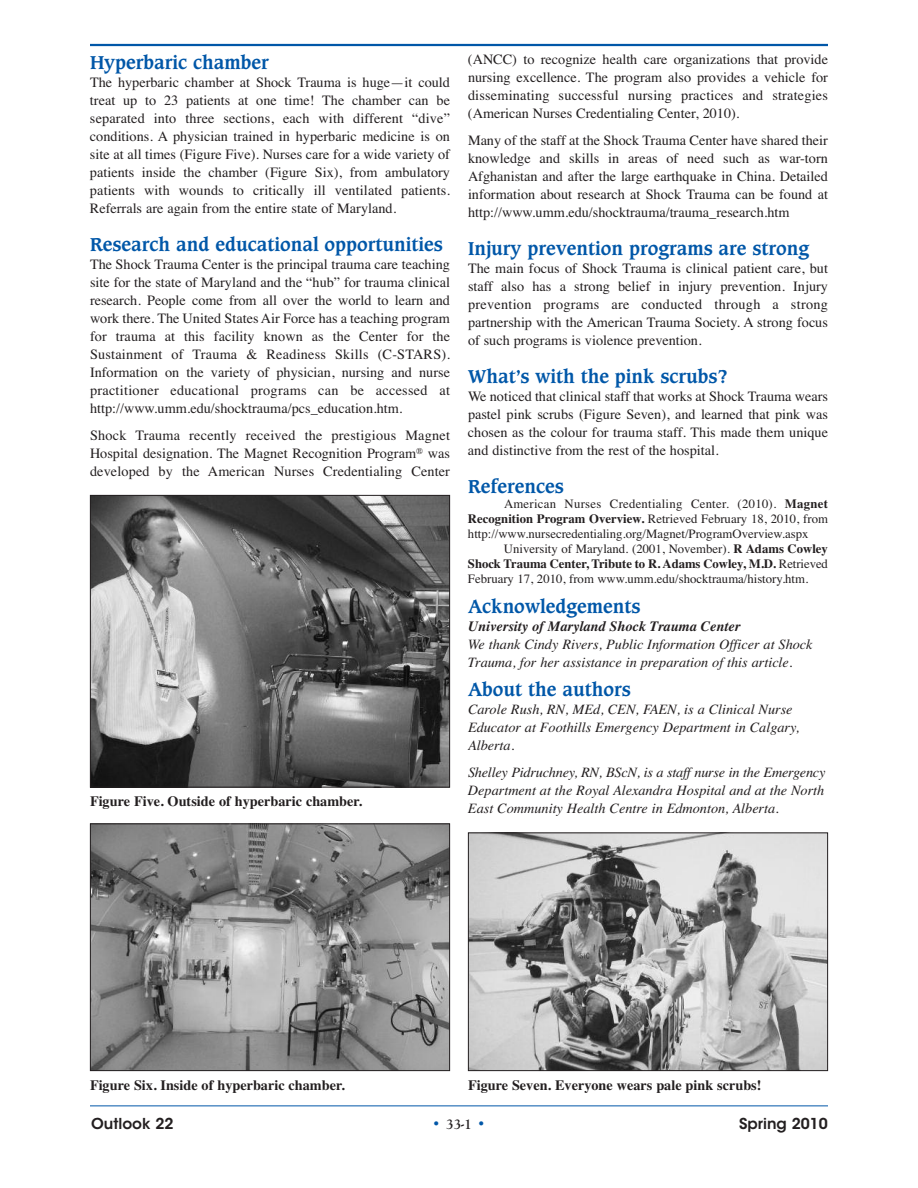
<style>
.page{position:relative;width:918px;height:1188px;background:#fff}
.page>*{position:absolute;margin:0;border:0;box-sizing:border-box;transform-origin:0 0}
.t1{font:700 18px "Caxton";color:#0157a8}
.t2{font:600 15px "ITC Avant Garde Std";color:#231f20}
.t3{font:700 15px "Goudy Old Style T";color:#231f20}
.t4{font:14.25px/18px "Times";color:#231f20;text-align:justify}
.t5{font:italic 14.25px/18px "Times";color:#231f20}
.t6{font:700 14.25px "Times";color:#231f20}
.t7{font:italic 700 14.25px "Times";color:#231f20}
.t8{font:12.75px/15px "Times";color:#231f20;text-align:justify}
.s1{font-weight:700}
.s2{font-family:"ITC Avant Garde Std";font-weight:600;color:#0157a8}
</style>
<div class="page">
<hr style="left:90px;top:44px;width:738px;height:2px;background:#0157a8">
<hr style="left:90px;top:1106px;width:738px;height:1px;background:#0157a8">
<img style="left:92px;top:497px;width:356px;height:289px">
<div style="left:90px;top:495px;width:360px;height:293px;border:1px solid #231f20"></div>
<img style="left:92px;top:826px;width:356px;height:243px">
<div style="left:90px;top:824px;width:360px;height:247px;border:1px solid #231f20"></div>
<img style="left:470px;top:834px;width:356px;height:235px">
<div style="left:468px;top:832px;width:360px;height:239px;border:1px solid #231f20"></div>
<p class="t1" style="left:90px;top:54px;width:180px">Hyperbaric chamber</p>
<p class="t4" style="left:90px;top:73px;width:362px">The hyperbaric chamber at Shock Trauma is huge—it could treat up to 23 patients at one time! The chamber can be separated into three sections, each with different “dive” conditions. A physician trained in hyperbaric medicine is on site at all times (Figure Five). Nurses care for a wide variety of patients inside the chamber (Figure Six), from ambulatory patients with wounds to critically ill ventilated patients.<br>Referrals are again from the entire state of Maryland.</p>
<p class="t1" style="left:90px;top:236px;width:354px">Research and educational opportunities</p>
<p class="t4" style="left:90px;top:255px;width:362px">The Shock Trauma Center is the principal trauma care teaching site for the state of Maryland and the “hub” for trauma clinical research. People come from all over the world to learn and work there. The United States Air Force has a teaching program for trauma at this facility known as the Center for the Sustainment of Trauma &amp; Readiness Skills (C-STARS).<br>Information on the variety of physician, nursing and nurse practitioner educational programs can be accessed at http://www.umm.edu/shocktrauma/pcs_education.htm.</p>
<p class="t4" style="left:90px;top:426px;width:362px">Shock Trauma recently received the prestigious Magnet Hospital designation. The Magnet Recognition Program<sup>®</sup> was developed by the American Nurses Credentialing Center</p>
<p class="t6" style="left:90px;top:793px;width:274px">Figure Five. Outside of hyperbaric chamber.</p>
<p class="t4" style="left:468px;top:50px;width:362px">(ANCC) to recognize health care organizations that provide nursing excellence. The program also provides a vehicle for disseminating successful nursing practices and strategies (American Nurses Credentialing Center, 2010).</p>
<p class="t4" style="left:468px;top:131px;width:362px">Many of the staff at the Shock Trauma Center have shared their knowledge and skills in areas of need such as war-torn Afghanistan and after the large earthquake in China. Detailed information about research at Shock Trauma can be found at http://www.umm.edu/shocktrauma/trauma_research.htm</p>
<p class="t1" style="left:468px;top:240px;width:343px">Injury prevention programs are strong</p>
<p class="t4" style="left:468px;top:259px;width:362px">The main focus of Shock Trauma is clinical patient care, but staff also has a strong belief in injury prevention. Injury prevention programs are conducted through a strong partnership with the American Trauma Society. A strong focus of such programs is violence prevention.</p>
<p class="t1" style="left:468px;top:369px;width:262px">What’s with the pink scrubs?</p>
<p class="t4" style="left:468px;top:387px;width:362px">We noticed that clinical staff that works at Shock Trauma wears pastel pink scrubs (Figure Seven), and learned that pink was chosen as the colour for trauma staff. This made them unique and distinctive from the rest of the hospital.</p>
<p class="t1" style="left:468px;top:479px;width:97px">References</p>
<p class="t8" style="left:468px;top:497px;width:362px;text-indent:36px">American Nurses Credentialing Center. (2010). <span class="s1">Magnet Recognition Program Overview.</span> Retrieved February 18, 2010, from http://www.nursecredentialing.org/Magnet/ProgramOverview.aspx</p>
<p class="t8" style="left:468px;top:542px;width:362px;text-indent:36px">University of Maryland. (2001, November). <span class="s1">R Adams Cowley Shock Trauma Center, Tribute to R. Adams Cowley, M.D.</span> Retrieved February 17, 2010, from www.umm.edu/shocktrauma/history.htm.</p>
<p class="t1" style="left:468px;top:598px;width:174px">Acknowledgements</p>
<p class="t7" style="left:468px;top:617px;width:274px">University of Maryland Shock Trauma Center</p>
<p class="t5" style="left:468px;top:635px;width:346px">We thank Cindy Rivers, Public Information Officer at Shock<br>Trauma, for her assistance in preparation of this article.</p>
<p class="t1" style="left:468px;top:681px;width:164px">About the authors</p>
<p class="t5" style="left:468px;top:700px;width:333px">Carole Rush, RN, MEd, CEN, FAEN, is a Clinical Nurse<br>Educator at Foothills Emergency Department in Calgary,<br>Alberta.</p>
<p class="t5" style="left:468px;top:763px;width:359px;text-align:justify">Shelley Pidruchney, RN, BScN, is a staff nurse in the Emergency Department at the Royal Alexandra Hospital and at the North East Community Health Centre in Edmonton, Alberta.</p>
<p class="t6" style="left:90px;top:1076px;width:256px">Figure Six. Inside of hyperbaric chamber.</p>
<p class="t6" style="left:468px;top:1076px;width:295px">Figure Seven. Everyone wears pale pink scrubs!</p>
<p class="t2" style="left:91px;top:1118px;width:84px">Outlook 22</p>
<p class="t3" style="left:432px;top:1115px;width:56px"><span class="s2">•</span> 33-1 <span class="s2">•</span></p>
<p class="t2" style="left:739px;top:1118px;width:90px">Spring 2010</p>
</div>
